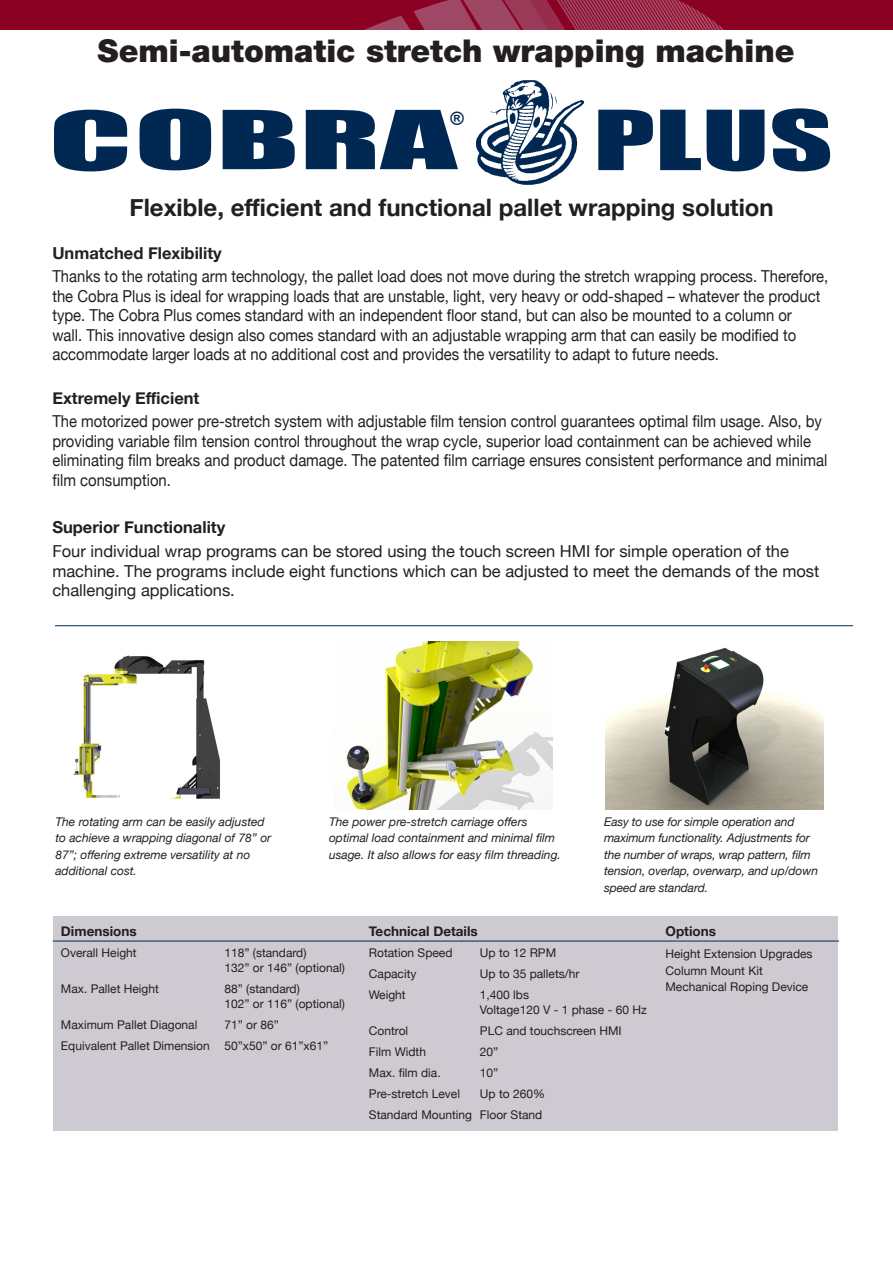
<style>
.page{position:relative;width:893px;height:1263px;background:#fff}
.page>*{position:absolute;margin:0;border:0;box-sizing:border-box;transform-origin:0 0}
.t1{font:76.5px "Impact";color:#002853;scale:1.61 1}
.t2{font:900 31.5px "Helvetica Neue LT Std";color:#231f20}
.t3{font:700 24px "Helvetica Neue";color:#231f20}
.t4{font:18px "Impact";color:#002853}
.t5{font:16.5px/19.5px "Helvetica Neue";color:#231f20;scale:.9 1}
.t6{font:16.5px/19.5px "Helvetica Neue";color:#231f20}
.t7{font:700 16.5px "Helvetica Neue";color:#231f20}
.t8{font:700 13.5px "Helvetica Neue";color:#231f20}
.t9{font:12px "Helvetica Neue";color:#231f20}
.t10{font:italic 12px/16.5px "Helvetica Neue";color:#231f20}
</style>
<div class="page">
<div style="left:53px;top:916px;width:785px;height:215px;background:#cdcad1"></div>
<img style="left:73px;top:655px;width:148px;height:144px">
<img style="left:346px;top:641px;width:207px;height:168px">
<img style="left:606px;top:647px;width:218px;height:162px">
<div style="left:0;top:0;width:893px;height:30px;background:#8a0124"></div>
<svg style="left:364px;top:0;width:361px;height:30px"></svg>
<hr style="left:55px;top:625px;width:798px;height:1px;background:#002853">
<svg style="left:54px;top:110px;width:73px;height:61px"></svg>
<svg style="left:140px;top:109px;width:71px;height:61px"></svg>
<svg style="left:223px;top:110px;width:72px;height:59px;background:#214469"></svg>
<svg style="left:306px;top:110px;width:152px;height:59px"></svg>
<img style="left:477px;top:80px;width:107px;height:105px">
<hr style="left:53px;top:941px;width:786px;height:1px;background:#002853">
<p class="t2" style="left:98px;top:32px;width:699px">Semi-automatic stretch wrapping machine</p>
<p class="t1" style="left:593px;top:81px;width:150px">PLUS</p>
<p class="t3" style="left:129px;top:185px;width:646px">Flexible, efficient and functional pallet wrapping solution</p>
<p class="t7" style="left:52px;top:238px;width:171px">Unmatched Flexibility</p>
<p class="t5" style="left:52px;top:265px;width:864px">Thanks to the rotating arm technology, the pallet load does not move during the stretch wrapping process. Therefore, the Cobra Plus is ideal for wrapping loads that are unstable, light, very heavy or odd-shaped – whatever the product type. The Cobra Plus comes standard with an independent floor stand, but can also be mounted to a column or<br>wall. This innovative design also comes standard with an adjustable wrapping arm that can easily be modified to accommodate larger loads at no additional cost and provides the versatility to adapt to future needs.</p>
<p class="t7" style="left:52px;top:383px;width:149px">Extremely Efficient</p>
<p class="t5" style="left:52px;top:411px;width:863px">The motorized power pre-stretch system with adjustable film tension control guarantees optimal film usage. Also, by providing variable film tension control throughout the wrap cycle, superior load containment can be achieved while eliminating film breaks and product damage. The patented film carriage ensures consistent performance and minimal film consumption.</p>
<p class="t7" style="left:52px;top:512px;width:174px">Superior Functionality</p>
<p class="t6" style="left:52px;top:540px;width:768px">Four individual wrap programs can be stored using the touch screen HMI for simple operation of the machine. The programs include eight functions which can be adjusted to meet the demands of the most challenging applications.</p>
<p class="t4" style="left:450px;top:104px;width:16px">®</p>
<p class="t10" style="left:55px;top:812px;width:217px">The rotating arm can be easily adjusted to achieve a wrapping diagonal of 78” or 87”; offering extreme versatility at no additional cost.</p>
<p class="t10" style="left:329px;top:812px;width:233px">The power pre-stretch carriage offers optimal load containment and minimal film usage. It also allows for easy film threading.</p>
<p class="t10" style="left:604px;top:812px;width:215px">Easy to use for simple operation and maximum functionality. Adjustments for the number of wraps, wrap pattern, film tension, overlap, overwarp, and up/down speed are standard.</p>
<p class="t8" style="left:61px;top:919px;width:77px">Dimensions</p>
<p class="t9" style="left:61px;top:942px;width:77px">Overall Height</p>
<p class="t9" style="left:224px;top:942px;width:84px">118” (standard)</p>
<p class="t9" style="left:224px;top:957px;width:122px">132” or 146” (optional)</p>
<p class="t9" style="left:61px;top:978px;width:100px">Max. Pallet Height</p>
<p class="t9" style="left:224px;top:978px;width:77px">88” (standard)</p>
<p class="t9" style="left:224px;top:993px;width:122px">102” or 116” (optional)</p>
<p class="t9" style="left:61px;top:1014px;width:138px">Maximum Pallet Diagonal</p>
<p class="t9" style="left:224px;top:1014px;width:56px">71” or 86”</p>
<p class="t9" style="left:61px;top:1035px;width:269px">Equivalent Pallet Dimension 50”x50” or 61”x61”</p>
<p class="t8" style="left:369px;top:919px;width:110px">Technical Details</p>
<p class="t9" style="left:369px;top:942px;width:85px">Rotation Speed</p>
<p class="t9" style="left:480px;top:942px;width:78px">Up to 12 RPM</p>
<p class="t9" style="left:369px;top:963px;width:49px">Capacity</p>
<p class="t9" style="left:480px;top:963px;width:101px">Up to 35 pallets/hr</p>
<p class="t9" style="left:369px;top:984px;width:38px">Weight</p>
<p class="t9" style="left:480px;top:984px;width:51px">1,400 lbs</p>
<p class="t9" style="left:480px;top:999px;width:168px">Voltage120 V - 1 phase - 60 Hz</p>
<p class="t9" style="left:369px;top:1020px;width:41px">Control</p>
<p class="t9" style="left:480px;top:1020px;width:143px">PLC and touchscreen HMI</p>
<p class="t9" style="left:369px;top:1041px;width:59px">Film Width</p>
<p class="t9" style="left:480px;top:1041px;width:20px">20”</p>
<p class="t9" style="left:369px;top:1062px;width:73px">Max. film dia.</p>
<p class="t9" style="left:480px;top:1062px;width:20px">10”</p>
<p class="t9" style="left:369px;top:1083px;width:93px">Pre-stretch Level</p>
<p class="t9" style="left:480px;top:1083px;width:67px">Up to 260%</p>
<p class="t9" style="left:369px;top:1104px;width:175px">Standard Mounting Floor Stand</p>
<p class="t8" style="left:665px;top:919px;width:52px">Options</p>
<p class="t9" style="left:665px;top:944px;width:149px">Height Extension Upgrades</p>
<p class="t9" style="left:665px;top:960px;width:99px">Column Mount Kit</p>
<p class="t9" style="left:665px;top:977px;width:144px">Mechanical Roping Device</p>
</div>
